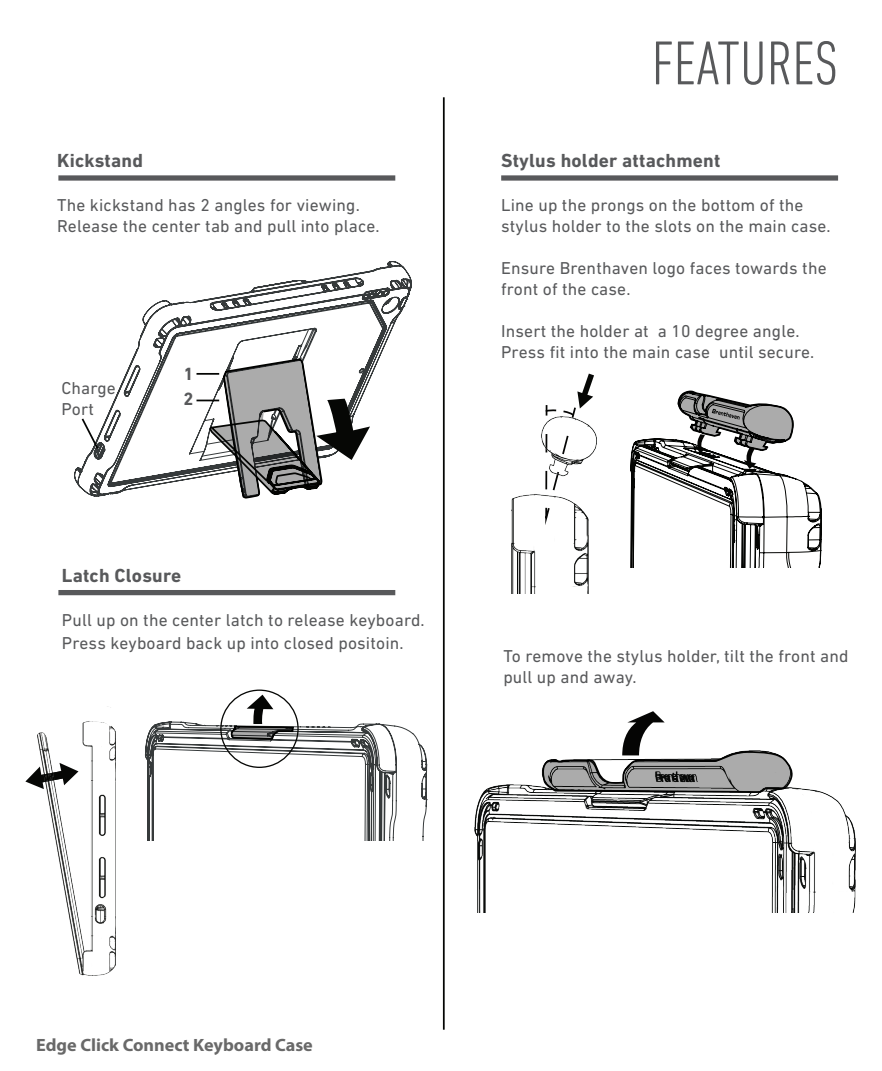
<style>
.page{position:relative;width:882px;height:1071px;background:#fff}
.page>*{position:absolute;margin:0;border:0;box-sizing:border-box;transform-origin:0 0}
.t1{font:300 condensed 63px "DIN Next LT Pro";color:#58595b}
.t2{font:700 19.25px "DIN Next LT Pro";letter-spacing:.01em;color:#58595b}
.t3{font:700 18.03px/24.5px "DIN Next LT Pro";color:#58595b}
.t4{font:700 17.85px "Myriad Pro";color:#696969}
.t5{font:17.5px/21px "DIN Next LT Pro";letter-spacing:.01em;color:#58595b}
</style>
<div class="page">
<svg style="left:545px;top:374px;width:49px;height:42px"></svg>
<div style="left:58px;top:175px;width:337px;height:6px;background:#58595b"></div>
<div style="left:58px;top:590px;width:337px;height:5px;background:#58595b"></div>
<div style="left:501px;top:175px;width:337px;height:6px;background:#58595b"></div>
<svg style="left:25px;top:769px;width:12px;height:18px"></svg>
<img style="left:37px;top:721px;width:78px;height:255px">
<svg style="left:89px;top:706px;width:26px;height:21px"></svg>
<img style="left:512px;top:416px;width:85px;height:178px">
<img style="left:475px;top:771px;width:381px;height:142px">
<hr style="left:443px;top:97px;width:2px;height:933px;background:#040503">
<svg style="left:630px;top:391px;width:192px;height:176px"></svg>
<svg style="left:542px;top:711px;width:251px;height:82px"></svg>
<svg style="left:145px;top:695px;width:282px;height:146px"></svg>
<svg style="left:74px;top:261px;width:338px;height:236px"></svg>
<svg style="left:80px;top:417px;width:20px;height:34px"></svg>
<svg style="left:197px;top:359px;width:173px;height:140px"></svg>
<p class="t2" style="left:57px;top:149px;width:87px">Kickstand</p>
<p class="t5" style="left:57px;top:195px;width:324px">The kickstand has 2 angles for viewing.<br>Release the center tab and pull into place.</p>
<p class="t5" style="left:61px;top:378px;width:56px">Charge<br>Port</p>
<p class="t3" style="left:184px;top:362px;width:12px">1<br>2</p>
<p class="t2" style="left:62px;top:564px;width:121px">Latch Closure</p>
<p class="t5" style="left:62px;top:608px;width:364px;line-height:23.1px">Pull up on the center latch to release keyboard.<br>Press keyboard back up into closed positoin.</p>
<h1 class="t1" style="left:652px;top:27px;width:188px">FEATURES</h1>
<p class="t2" style="left:501px;top:149px;width:221px">Stylus holder attachment</p>
<p class="t5" style="left:501px;top:195px;width:331px">Line up the prongs on the bottom of the stylus holder to the slots on the main case.</p>
<p class="t5" style="left:501px;top:258px;width:327px">Ensure Brenthaven logo faces towards the front of the case.</p>
<p class="t5" style="left:501px;top:321px;width:315px">Insert the holder at a 10 degree angle.<br>Press fit into the main case until secure.</p>
<p class="t5" style="left:503px;top:645px;width:347px">To remove the stylus holder, tilt the front and pull up and away.</p>
<p class="t4" style="left:36px;top:1033px;width:278px">Edge Click Connect Keyboard Case</p>
</div>
